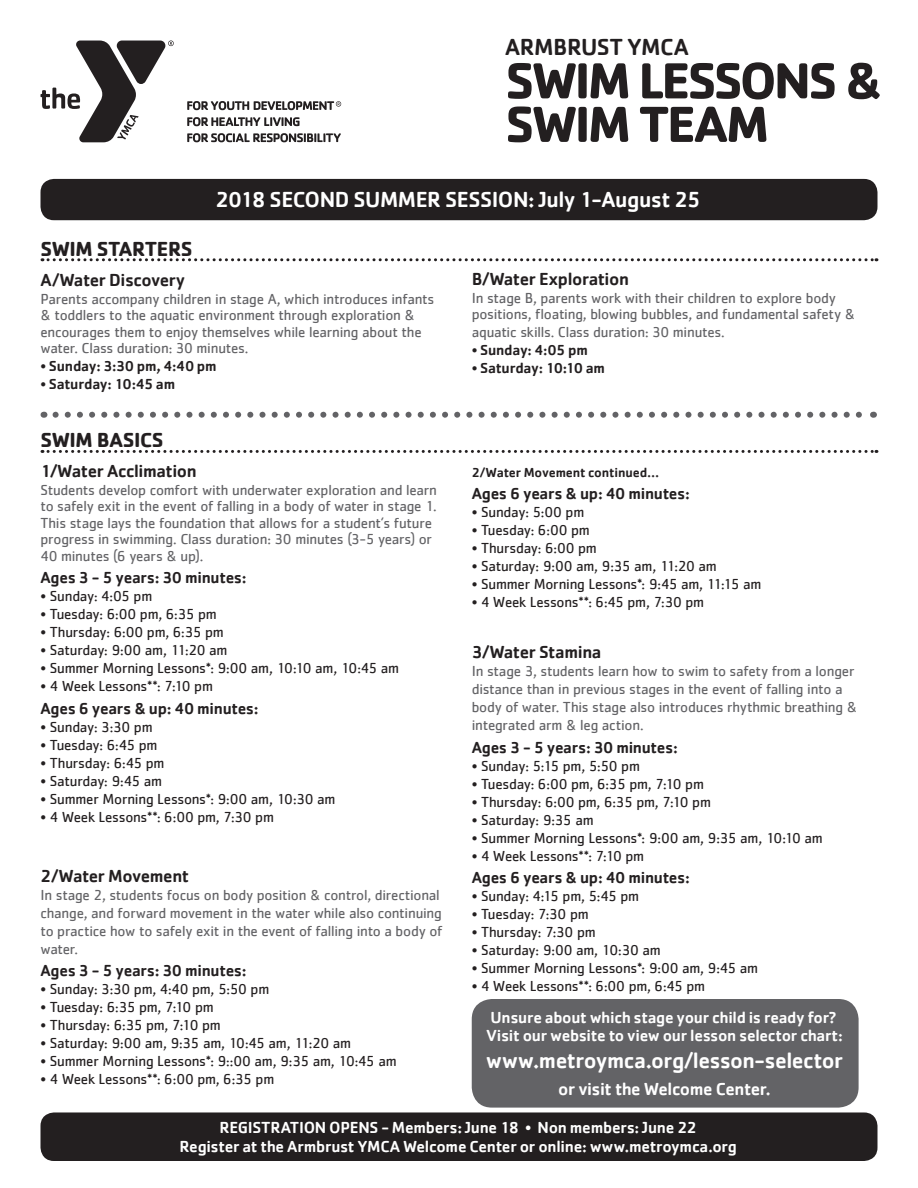
<style>
.page{position:relative;width:918px;height:1188px;background:#fff}
.page>*{position:absolute;margin:0;border:0;box-sizing:border-box;transform-origin:0 0}
.t1{font:700 52.5px/43.5px "Cachet";letter-spacing:-.055em;color:#231f20}
.t2{font:500 24px "Cachet";letter-spacing:-.02em;color:#231f20}
.t3{font:500 22.5px "Cachet";letter-spacing:-.025em;color:#fff}
.t4{font:700 21px "Cachet";letter-spacing:-.02em;color:#231f20}
.t5{font:500 18px "Cachet";letter-spacing:-.025em;color:#231f20}
.t6{font:500 18px "Cachet";letter-spacing:-.025em;color:#fff}
.t7{font:500 16.5px/19.8px "Cachet";letter-spacing:-.015em;color:#fff;text-align:center}
.t8{font:500 16.5px "Cachet";letter-spacing:-.02em;color:#231f20}
.t9{font:15px/16.5px "Cachet";letter-spacing:-.015em;color:#636366}
.t10{font:15px "Cachet";letter-spacing:-.015em;color:#231f20}
.t11{font:500 15px "Cachet";letter-spacing:-.015em;color:#231f20}
.t12{font:500 13.5px "Cachet";letter-spacing:-.01em;color:#231f20}
.s1{font-weight:400}
</style>
<div class="page">
<svg style="left:41px;top:40px;width:133px;height:102px"></svg>
<svg style="left:187px;top:117px;width:113px;height:9px"></svg>
<svg style="left:187px;top:133px;width:154px;height:9px"></svg>
<svg style="left:187px;top:101px;width:154px;height:9px"></svg>
<div style="left:40px;top:1112px;width:838px;height:49px;background:#231f20;border-radius:14px"></div>
<div style="left:40px;top:179px;width:838px;height:41px;background:#231f20;border-radius:14px"></div>
<svg style="left:42px;top:258px;width:835px;height:3px"></svg>
<div style="left:472px;top:999px;width:387px;height:109px;background:#636366;border-radius:20px"></div>
<svg style="left:56px;top:412px;width:806px;height:6px"></svg>
<svg style="left:42px;top:450px;width:835px;height:3px"></svg>
<h2 class="t2" style="left:505px;top:32px;width:185px">ARMBRUST YMCA</h2>
<h1 class="t1" style="left:505px;top:57px;width:378px">SWIM LESSONS &amp;<br>SWIM TEAM</h1>
<h3 class="t3" style="left:216px;top:186px;width:487px">2018 SECOND SUMMER SESSION: July 1-August 25</h3>
<h3 class="t4" style="left:40px;top:235px;width:154px">SWIM STARTERS</h3>
<p class="t5" style="left:40px;top:268px;width:146px">A/Water Discovery</p>
<p class="t9" style="left:40px;top:290px;width:395px">Parents accompany children in stage A, which introduces infants &amp; toddlers to the aquatic environment through exploration &amp; encourages them to enjoy themselves while learning about the water. Class duration: 30 minutes.</p>
<p class="t11" style="left:40px;top:357px;width:178px"><span class="s1">•</span> Sunday: 3:30 pm, 4:40 pm</p>
<p class="t11" style="left:40px;top:375px;width:136px"><span class="s1">•</span> Saturday: 10:45 am</p>
<h3 class="t4" style="left:40px;top:426px;width:125px">SWIM BASICS</h3>
<p class="t5" style="left:40px;top:460px;width:158px">1/Water Acclimation</p>
<p class="t9" style="left:40px;top:481px;width:398px">Students develop comfort with underwater exploration and learn to safely exit in the event of falling in a body of water in stage 1.<br>This stage lays the foundation that allows for a student’s future progress in swimming. Class duration: 30 minutes (3-5 years) or 40 minutes (6 years &amp; up).</p>
<p class="t8" style="left:40px;top:568px;width:208px">Ages 3 - 5 years: 30 minutes:</p>
<p class="t10" style="left:40px;top:587px;width:113px">• Sunday: 4:05 pm</p>
<p class="t10" style="left:40px;top:605px;width:178px">• Tuesday: 6:00 pm, 6:35 pm</p>
<p class="t10" style="left:40px;top:623px;width:185px">• Thursday: 6:00 pm, 6:35 pm</p>
<p class="t10" style="left:40px;top:641px;width:188px">• Saturday: 9:00 am, 11:20 am</p>
<p class="t10" style="left:40px;top:659px;width:360px">• Summer Morning Lessons*: 9:00 am, 10:10 am, 10:45 am</p>
<p class="t10" style="left:40px;top:677px;width:174px">• 4 Week Lessons**: 7:10 pm</p>
<p class="t8" style="left:40px;top:698px;width:220px">Ages 6 years &amp; up: 40 minutes:</p>
<p class="t10" style="left:40px;top:718px;width:114px">• Sunday: 3:30 pm</p>
<p class="t10" style="left:40px;top:736px;width:118px">• Tuesday: 6:45 pm</p>
<p class="t10" style="left:40px;top:754px;width:125px">• Thursday: 6:45 pm</p>
<p class="t10" style="left:40px;top:772px;width:123px">• Saturday: 9:45 am</p>
<p class="t10" style="left:40px;top:790px;width:297px">• Summer Morning Lessons*: 9:00 am, 10:30 am</p>
<p class="t10" style="left:40px;top:808px;width:235px">• 4 Week Lessons**: 6:00 pm, 7:30 pm</p>
<p class="t5" style="left:40px;top:865px;width:150px">2/Water Movement</p>
<p class="t9" style="left:40px;top:885px;width:403px;line-height:18px">In stage 2, students focus on body position &amp; control, directional change, and forward movement in the water while also continuing to practice how to safely exit in the event of falling into a body of water.</p>
<p class="t8" style="left:40px;top:961px;width:208px">Ages 3 - 5 years: 30 minutes:</p>
<p class="t10" style="left:40px;top:980px;width:230px">• Sunday: 3:30 pm, 4:40 pm, 5:50 pm</p>
<p class="t10" style="left:40px;top:998px;width:175px">• Tuesday: 6:35 pm, 7:10 pm</p>
<p class="t10" style="left:40px;top:1016px;width:182px">• Thursday: 6:35 pm, 7:10 pm</p>
<p class="t10" style="left:40px;top:1034px;width:312px">• Saturday: 9:00 am, 9:35 am, 10:45 am, 11:20 am</p>
<p class="t10" style="left:40px;top:1052px;width:358px">• Summer Morning Lessons*: 9::00 am, 9:35 am, 10:45 am</p>
<p class="t10" style="left:40px;top:1070px;width:235px">• 4 Week Lessons**: 6:00 pm, 6:35 pm</p>
<p class="t5" style="left:472px;top:268px;width:159px">B/Water Exploration</p>
<p class="t9" style="left:472px;top:289px;width:385px">In stage B, parents work with their children to explore body positions, floating, blowing bubbles, and fundamental safety &amp;</p>
<p class="t9" style="left:472px;top:324px;width:255px">aquatic skills. Class duration: 30 minutes.</p>
<p class="t11" style="left:472px;top:341px;width:118px"><span class="s1">•</span> Sunday: 4:05 pm</p>
<p class="t11" style="left:472px;top:359px;width:135px"><span class="s1">•</span> Saturday: 10:10 am</p>
<p class="t12" style="left:472px;top:464px;width:189px">2/Water Movement continued...</p>
<p class="t8" style="left:472px;top:483px;width:220px">Ages 6 years &amp; up: 40 minutes:</p>
<p class="t10" style="left:472px;top:503px;width:114px">• Sunday: 5:00 pm</p>
<p class="t10" style="left:472px;top:521px;width:120px">• Tuesday: 6:00 pm</p>
<p class="t10" style="left:472px;top:539px;width:127px">• Thursday: 6:00 pm</p>
<p class="t10" style="left:472px;top:557px;width:247px">• Saturday: 9:00 am, 9:35 am, 11:20 am</p>
<p class="t10" style="left:472px;top:575px;width:291px">• Summer Morning Lessons*: 9:45 am, 11:15 am</p>
<p class="t10" style="left:472px;top:593px;width:234px">• 4 Week Lessons**: 6:45 pm, 7:30 pm</p>
<p class="t5" style="left:472px;top:641px;width:131px">3/Water Stamina</p>
<p class="t9" style="left:472px;top:662px;width:387px;line-height:18px">In stage 3, students learn how to swim to safety from a longer distance than in previous stages in the event of falling into a body of water. This stage also introduces rhythmic breathing &amp; integrated arm &amp; leg action.</p>
<p class="t8" style="left:472px;top:737px;width:208px">Ages 3 - 5 years: 30 minutes:</p>
<p class="t10" style="left:472px;top:757px;width:170px">• Sunday: 5:15 pm, 5:50 pm</p>
<p class="t10" style="left:472px;top:775px;width:234px">• Tuesday: 6:00 pm, 6:35 pm, 7:10 pm</p>
<p class="t10" style="left:472px;top:793px;width:241px">• Thursday: 6:00 pm, 6:35 pm, 7:10 pm</p>
<p class="t10" style="left:472px;top:811px;width:123px">• Saturday: 9:35 am</p>
<p class="t10" style="left:472px;top:829px;width:353px">• Summer Morning Lessons*: 9:00 am, 9:35 am, 10:10 am</p>
<p class="t10" style="left:472px;top:847px;width:174px">• 4 Week Lessons**: 7:10 pm</p>
<p class="t8" style="left:472px;top:867px;width:220px">Ages 6 years &amp; up: 40 minutes:</p>
<p class="t10" style="left:472px;top:887px;width:169px">• Sunday: 4:15 pm, 5:45 pm</p>
<p class="t10" style="left:472px;top:905px;width:118px">• Tuesday: 7:30 pm</p>
<p class="t10" style="left:472px;top:923px;width:125px">• Thursday: 7:30 pm</p>
<p class="t10" style="left:472px;top:941px;width:191px">• Saturday: 9:00 am, 10:30 am</p>
<p class="t10" style="left:472px;top:959px;width:288px">• Summer Morning Lessons*: 9:00 am, 9:45 am</p>
<p class="t10" style="left:472px;top:977px;width:235px">• 4 Week Lessons**: 6:00 pm, 6:45 pm</p>
<p class="t7" style="left:486px;top:1008px;width:358px;line-height:18px;text-align:left">Unsure about which stage your child is ready for?<br>Visit our website to view our lesson selector chart:</p>
<h3 class="t3" style="left:486px;top:1047px;width:359px">www.metroymca.org/lesson-selector</h3>
<p class="t6" style="left:558px;top:1078px;width:214px">or visit the Welcome Center.</p>
<p class="t7" style="left:180px;top:1117px;width:559px">REGISTRATION OPENS - Members: June 18 <span class="s1">•</span> Non members: June 22<br>Register at the Armbrust YMCA Welcome Center or online: www.metroymca.org</p>
</div>
